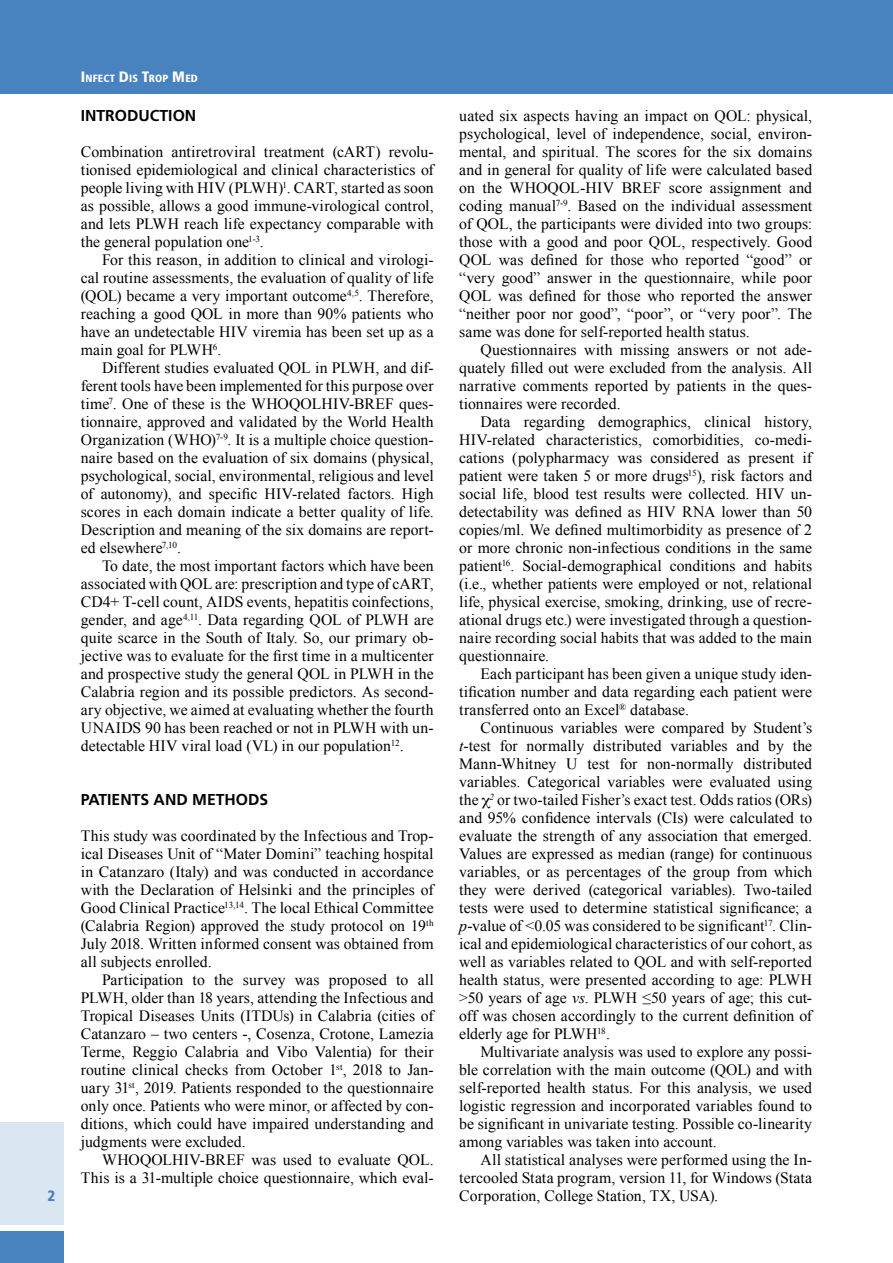
<style>
.page{position:relative;width:893px;height:1263px;background:#fff}
.page>*{position:absolute;margin:0;border:0;box-sizing:border-box;transform-origin:0 0}
.t1{font:15.75px/18px "Times New Roman";letter-spacing:.005em;color:#000;text-align:justify}
.t2{font:700 15.75px "Frutiger";color:#000}
.t3{font:900 condensed 15px "Frutiger";color:#4882bf}
.t4{font:900 condensed 10.5px "Frutiger";letter-spacing:.015em;color:#fff}
.s1{font-size:15px}
.s2{font-style:italic}
</style>
<div class="page">
<div style="left:0;top:0;width:893px;height:94px;background:#4882bf"></div>
<div style="left:0;top:1123px;width:64px;height:102px;background:#dae6f2"></div>
<div style="left:0;top:1231px;width:64px;height:32px;background:#4882bf"></div>
<p class="t3" style="left:47px;top:1187px;width:9px">2</p>
<p class="t4" style="left:81px;top:72px;width:118px"><span class="s1">I</span>NFECT <span class="s1">D</span>IS <span class="s1">T</span>ROP <span class="s1">M</span>ED</p>
<p class="t2" style="left:81px;top:106px;width:117px">INTRODUCTION</p>
<p class="t1" style="left:81px;top:143px;width:354px">Combination antiretroviral treatment (cART) revolu&shy;tionised epidemiological and clinical characteristics of people living with HIV (PLWH)<sup>1</sup>. CART, started as soon as possible, allows a good immune-virological control, and lets PLWH reach life expectancy comparable with the general population one<sup>1-3</sup>.</p>
<p class="t1" style="left:81px;top:251px;width:354px;text-indent:21px">For this reason, in addition to clinical and virologi&shy;cal routine assessments, the evaluation of quality of life (QOL) became a very important outcome<sup>4,5</sup>. Therefore, reaching a good QOL in more than 90% patients who have an undetectable HIV viremia has been set up as a main goal for PLWH<sup>6</sup>.</p>
<p class="t1" style="left:81px;top:359px;width:354px;text-indent:21px">Different studies evaluated QOL in PLWH, and dif&shy;ferent tools have been implemented for this purpose over time<sup>7</sup>. One of these is the WHOQOLHIV-BREF ques&shy;tionnaire, approved and validated by the World Health Organization (WHO)<sup>7-9</sup>. It is a multiple choice question&shy;naire based on the evaluation of six domains (physical, psychological, social, environmental, religious and level of autonomy), and specific HIV-related factors. High scores in each domain indicate a better quality of life.<br>Description and meaning of the six domains are report&shy;ed elsewhere<sup>7,10</sup>.</p>
<p class="t1" style="left:81px;top:557px;width:354px;text-indent:21px">To date, the most important factors which have been associated with QOL are: prescription and type of cART, CD4+ T-cell count, AIDS events, hepatitis coinfections, gender, and age<sup>4,11</sup>. Data regarding QOL of PLWH are quite scarce in the South of Italy. So, our primary ob&shy;jective was to evaluate for the first time in a multicenter and prospective study the general QOL in PLWH in the Calabria region and its possible predictors. As second&shy;ary objective, we aimed at evaluating whether the fourth UNAIDS 90 has been reached or not in PLWH with un&shy;detectable HIV viral load (VL) in our population<sup>12</sup>.</p>
<p class="t2" style="left:81px;top:790px;width:189px">PATIENTS AND METHODS</p>
<p class="t1" style="left:81px;top:827px;width:354px">This study was coordinated by the Infectious and Trop&shy;ical Diseases Unit of “Mater Domini” teaching hospital in Catanzaro (Italy) and was conducted in accordance with the Declaration of Helsinki and the principles of Good Clinical Practice<sup>13,14</sup>. The local Ethical Committee (Calabria Region) approved the study protocol on 19<sup>th </sup>July 2018. Written informed consent was obtained from all subjects enrolled.</p>
<p class="t1" style="left:81px;top:971px;width:354px;text-indent:21px">Participation to the survey was proposed to all PLWH, older than 18 years, attending the Infectious and Tropical Diseases Units (ITDUs) in Calabria (cities of Catanzaro – two centers -, Cosenza, Crotone, Lamezia Terme, Reggio Calabria and Vibo Valentia) for their routine clinical checks from October 1<sup>st</sup>, 2018 to Jan&shy;uary 31<sup>st</sup>, 2019. Patients responded to the questionnaire only once. Patients who were minor, or affected by con&shy;ditions, which could have impaired understanding and judgments were excluded.</p>
<p class="t1" style="left:81px;top:1151px;width:354px;text-align:right">WHOQOLHIV-BREF was used to evaluate QOL.<br>This is a 31-multiple choice questionnaire, which eval-</p>
<p class="t1" style="left:459px;top:107px;width:354px">uated six aspects having an impact on QOL: physical, psychological, level of independence, social, environ&shy;mental, and spiritual. The scores for the six domains and in general for quality of life were calculated based on the WHOQOL-HIV BREF score assignment and coding manual<sup>7-9</sup>. Based on the individual assessment of QOL, the participants were divided into two groups: those with a good and poor QOL, respectively. Good QOL was defined for those who reported “good” or “very good” answer in the questionnaire, while poor QOL was defined for those who reported the answer “neither poor nor good”, “poor”, or “very poor”. The same was done for self-reported health status.</p>
<p class="t1" style="left:459px;top:341px;width:354px;text-indent:21px">Questionnaires with missing answers or not ade&shy;quately filled out were excluded from the analysis. All narrative comments reported by patients in the ques&shy;tionnaires were recorded.</p>
<p class="t1" style="left:459px;top:413px;width:354px;text-indent:21px">Data regarding demographics, clinical history, HIV-related characteristics, comorbidities, co-medi&shy;cations (polypharmacy was considered as present if patient were taken 5 or more drugs<sup>15</sup>), risk factors and social life, blood test results were collected. HIV un&shy;detectability was defined as HIV RNA lower than 50 copies/ml. We defined multimorbidity as presence of 2 or more chronic non-infectious conditions in the same patient<sup>16</sup>. Social-demographical conditions and habits (i.e., whether patients were employed or not, relational life, physical exercise, smoking, drinking, use of recre&shy;ational drugs etc.) were investigated through a question&shy;naire recording social habits that was added to the main questionnaire.</p>
<p class="t1" style="left:459px;top:665px;width:354px;text-indent:21px">Each participant has been given a unique study iden&shy;tification number and data regarding each patient were transferred onto an Excel<sup>®</sup> database.</p>
<p class="t1" style="left:459px;top:719px;width:354px;text-indent:21px">Continuous variables were compared by Student’s <span class="s2">t</span>-test for normally distributed variables and by the Mann-Whitney U test for non-normally distributed variables. Categorical variables were evaluated using the <sup>2</sup> or two-tailed Fisher’s exact test. Odds ratios (ORs) and 95% confidence intervals (CIs) were calculated to evaluate the strength of any association that emerged.<br>Values are expressed as median (range) for continuous variables, or as percentages of the group from which they were derived (categorical variables). Two-tailed tests were used to determine statistical significance; a <span class="s2">p</span>-value of &lt;0.05 was considered to be significant<sup>17</sup>. Clin&shy;ical and epidemiological characteristics of our cohort, as well as variables related to QOL and with self-reported health status, were presented according to age: PLWH &gt;50 years of age <span class="s2">vs</span>. PLWH ≤50 years of age; this cut&shy;off was chosen accordingly to the current definition of elderly age for PLWH<sup>18</sup>.</p>
<p class="t1" style="left:459px;top:1043px;width:354px;text-indent:21px">Multivariate analysis was used to explore any possi&shy;ble correlation with the main outcome (QOL) and with self-reported health status. For this analysis, we used logistic regression and incorporated variables found to be significant in univariate testing. Possible co-linearity among variables was taken into account.</p>
<p class="t1" style="left:459px;top:1151px;width:354px;text-indent:21px">All statistical analyses were performed using the In&shy;tercooled Stata program, version 11, for Windows (Stata Corporation, College Station, TX, USA).</p>
</div>
